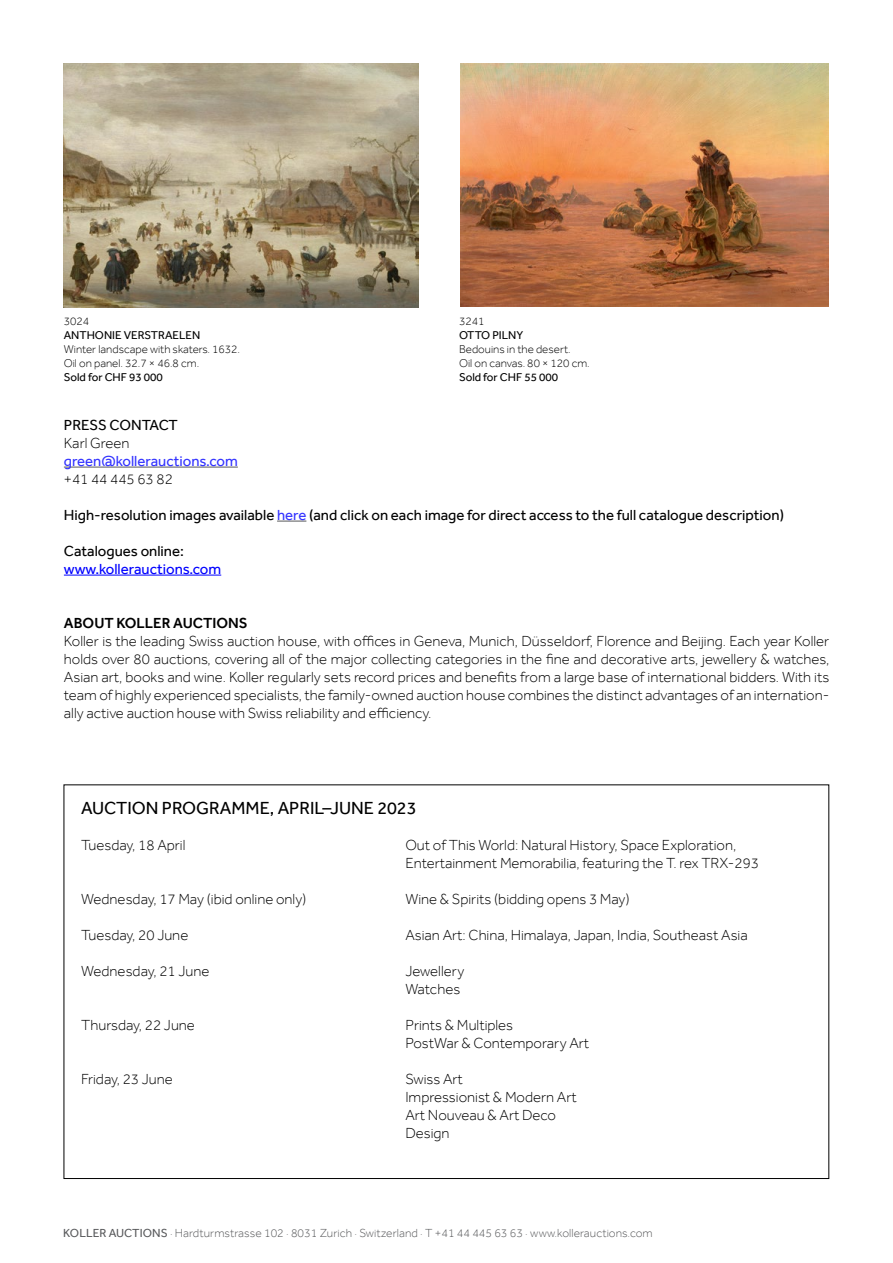
<style>
.page{position:relative;width:893px;height:1263px;background:#fff}
.page>*{position:absolute;margin:0;border:0;box-sizing:border-box;transform-origin:0 0}
.t1{font:18px "Effra";color:#000}
.t2{font:300 15px/18px "Effra";color:#000}
.t3{font:15px "Effra";color:#000}
.t4{font:15px "Effra";color:#33f}
.t5{font:15px "Effra";color:#00f}
.t6{font:500 15px "Effra";color:#000}
.t7{font:300 12px "Effra";letter-spacing:.005em;color:#58595b}
.t8{font:300 11.7px/14px "Effra";color:#000}
.t9{font:11.7px "Effra";color:#000}
.s1{color:#33f}
.s2{font-weight:400}
</style>
<div class="page">
<hr style="left:64px;top:467px;width:174px;height:1px;background:#58595b">
<svg style="left:277px;top:521px;width:29px;height:1px"></svg>
<hr style="left:64px;top:575px;width:157px;height:1px;background:#00f">
<img style="left:460px;top:64px;width:369px;height:243px">
<img style="left:64px;top:64px;width:354px;height:243px">
<p class="t8" style="left:64px;top:314px;width:27px">3024</p>
<p class="t9" style="left:64px;top:328px;width:138px">ANTHONIE VERSTRAELEN</p>
<p class="t8" style="left:64px;top:342px;width:178px">Winter landscape with skaters. 1632.<br>Oil on panel. 32.7 × 46.8 cm.</p>
<p class="t9" style="left:64px;top:370px;width:101px">Sold for CHF 93 000</p>
<p class="t8" style="left:459px;top:314px;width:27px">3241</p>
<p class="t9" style="left:459px;top:328px;width:66px">OTTO PILNY</p>
<p class="t8" style="left:459px;top:342px;width:132px">Bedouins in the desert.<br>Oil on canvas. 80 × 120 cm.</p>
<p class="t9" style="left:459px;top:370px;width:101px">Sold for CHF 55 000</p>
<p class="t3" style="left:64px;top:416px;width:115px">PRESS CONTACT</p>
<p class="t2" style="left:64px;top:433px;width:67px">Karl Green</p>
<p class="t4" style="left:64px;top:452px;width:175px">green@kollerauctions.com</p>
<p class="t2" style="left:64px;top:469px;width:110px">+41 44 445 63 82</p>
<p class="t3" style="left:64px;top:506px;width:722px">High-resolution images available <span class="s1">here</span> (and click on each image for direct access to the full catalogue description)</p>
<p class="t3" style="left:64px;top:542px;width:122px">Catalogues online:</p>
<p class="t5" style="left:64px;top:560px;width:159px">www.kollerauctions.com</p>
<p class="t6" style="left:64px;top:614px;width:185px">ABOUT KOLLER AUCTIONS</p>
<p class="t2" style="left:64px;top:631px;width:767px;text-align:justify">Koller is the leading Swiss auction house, with offices in Geneva, Munich, Düsseldorf, Florence and Beijing. Each year Koller holds over 80 auctions, covering all of the major collecting categories in the fine and decorative arts, jewellery &amp; watches, Asian art, books and wine. Koller regularly sets record prices and benefits from a large base of international bidders. With its team of highly experienced specialists, the family-owned auction house combines the distinct advantages of an internation&shy;ally active auction house with Swiss reliability and efficiency.</p>
<p class="t1" style="left:81px;top:797px;width:337px">AUCTION PROGRAMME, APRIL–JUNE 2023</p>
<p class="t2" style="left:81px;top:836px;width:106px">Tuesday, 18 April</p>
<p class="t2" style="left:405px;top:836px;width:355px">Out of This World: Natural History, Space Exploration,<br>Entertainment Memorabilia, featuring the T. rex TRX-293</p>
<p class="t2" style="left:81px;top:890px;width:227px">Wednesday, 17 May (ibid online only)</p>
<p class="t2" style="left:405px;top:890px;width:226px">Wine &amp; Spirits (bidding opens 3 May)</p>
<p class="t2" style="left:81px;top:926px;width:109px">Tuesday, 20 June</p>
<p class="t2" style="left:405px;top:926px;width:344px">Asian Art: China, Himalaya, Japan, India, Southeast Asia</p>
<p class="t2" style="left:81px;top:962px;width:130px">Wednesday, 21 June</p>
<p class="t2" style="left:405px;top:962px;width:60px">Jewellery<br>Watches</p>
<p class="t2" style="left:81px;top:1016px;width:115px">Thursday, 22 June</p>
<p class="t2" style="left:405px;top:1016px;width:185px">Prints &amp; Multiples<br>PostWar &amp; Contemporary Art</p>
<p class="t2" style="left:81px;top:1070px;width:93px">Friday, 23 June</p>
<p class="t2" style="left:405px;top:1070px;width:173px">Swiss Art<br>Impressionist &amp; Modern Art<br>Art Nouveau &amp; Art Deco<br>Design</p>
<p class="t7" style="left:63px;top:1225px;width:591px"><span class="s2">KOLLER AUCTIONS</span> · Hardturmstrasse 102 · 8031 Zurich · Switzerland · T +41 44 445 63 63 · www.kollerauctions.com</p>
</div>
